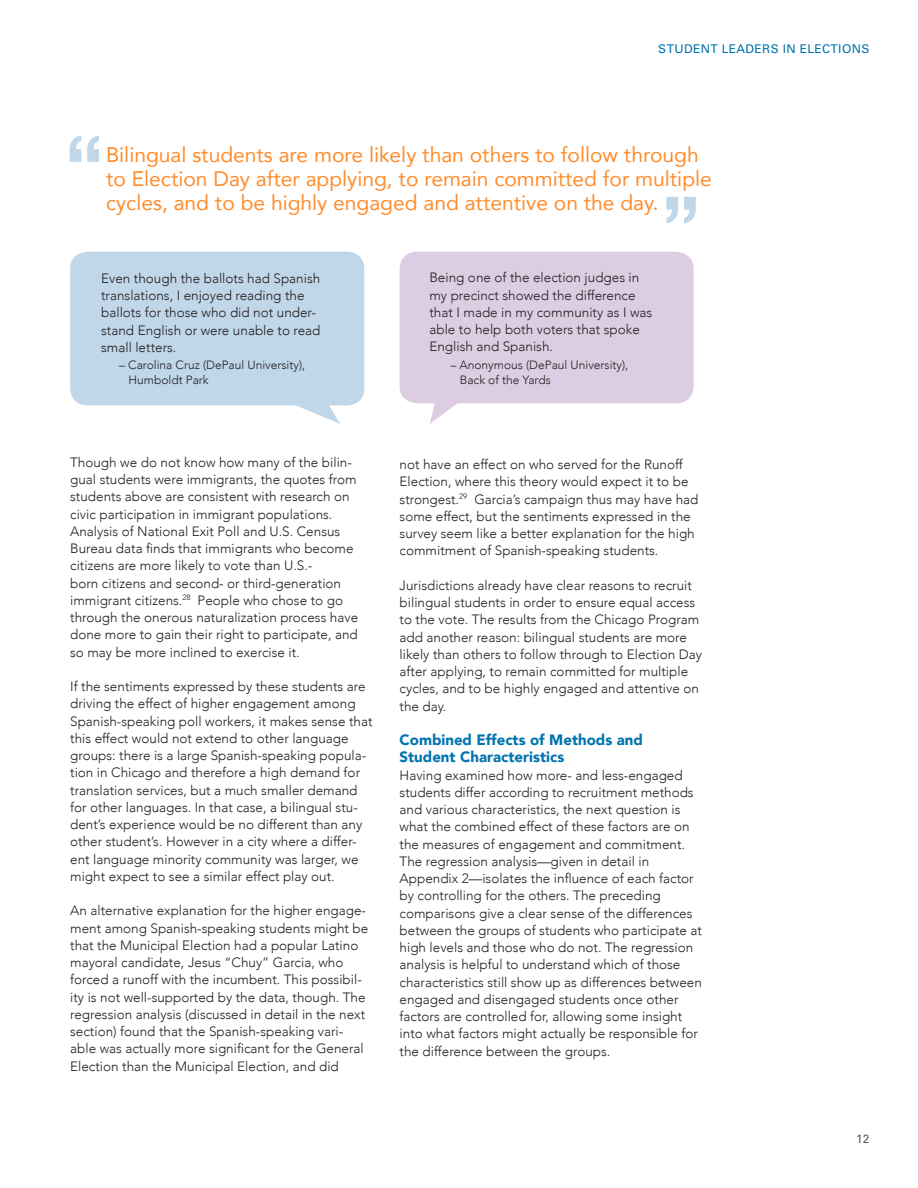
<style>
.page{position:relative;width:918px;height:1188px;background:#fff}
.page>*{position:absolute;margin:0;border:0;box-sizing:border-box;transform-origin:0 0}
.t1{font:700 82.5px "Helvetica Neue LT Std";color:#c0d7ea}
.t2{font:21px/24px "Avenir";color:#ff8c2b}
.t3{font:900 15px/17.2px "Avenir";color:#0073ae}
.body-bullet{font:300 13.5px/17.2px "Avenir";color:#231f20}
.body-bullet-2{font:300 12px/15px "Avenir";color:#231f20}
.t4{font:12px "Univers";letter-spacing:.03em;color:#0073ae}
.t5{font:12px "Univers";color:#57585a}
</style>
<div class="page">
<svg style="left:70px;top:252px;width:294px;height:172px;fill:#c0d7ea"></svg>
<svg style="left:400px;top:252px;width:294px;height:172px;fill:#ddcde3"></svg>
<p class="t4" style="left:658px;top:42px;width:213px">STUDENT LEADERS IN ELECTIONS</p>
<p class="t1" style="left:65px;top:114px;width:40px">“</p>
<p class="t2" style="left:106px;top:142px;width:607px">Bilingual students are more likely than others to follow through to Election Day after applying, to remain committed for multiple</p>
<p class="t2" style="left:106px;top:190px;width:554px">cycles, and to be highly engaged and attentive on the day.</p>
<p class="t1" style="left:662px;top:175px;width:40px">”</p>
<p class="body-bullet" style="left:101px;top:270px;width:221px">Even though the ballots had Spanish translations, I enjoyed reading the ballots for those who did not under&shy;stand English or were unable to read small letters.</p>
<p class="body-bullet-2" style="left:129px;top:358px;width:178px;text-indent:-9px">– Carolina Cruz (DePaul University),<br>Humboldt Park</p>
<p class="body-bullet" style="left:429px;top:269px;width:224px">Being one of the election judges in my precinct showed the difference that I made in my community as I was able to help both voters that spoke<br>English and Spanish.</p>
<p class="body-bullet-2" style="left:460px;top:357px;width:170px;text-indent:-9px">– Anonymous (DePaul University),<br>Back of the Yards</p>
<p class="body-bullet" style="left:70px;top:454px;width:290px">Though we do not know how many of the bilin&shy;gual students were immigrants, the quotes from students above are consistent with research on civic participation in immigrant populations.<br>Analysis of National Exit Poll and U.S. Census Bureau data finds that immigrants who become citizens are more likely to vote than U.S.-<br>born citizens and second- or third-generation immigrant citizens.<sup>28</sup> People who chose to go through the onerous naturalization process have done more to gain their right to participate, and so may be more inclined to exercise it.</p>
<p class="body-bullet" style="left:70px;top:678px;width:304px">If the sentiments expressed by these students are driving the effect of higher engagement among Spanish-speaking poll workers, it makes sense that this effect would not extend to other language groups: there is a large Spanish-speaking popula&shy;tion in Chicago and therefore a high demand for translation services, but a much smaller demand for other languages. In that case, a bilingual stu&shy;dent’s experience would be no different than any other student’s. However in a city where a differ&shy;ent language minority community was larger, we might expect to see a similar effect play out.</p>
<p class="body-bullet" style="left:70px;top:902px;width:300px">An alternative explanation for the higher engage&shy;ment among Spanish-speaking students might be that the Municipal Election had a popular Latino mayoral candidate, Jesus “Chuy” Garcia, who forced a runoff with the incumbent. This possibil&shy;ity is not well-supported by the data, though. The regression analysis (discussed in detail in the next section) found that the Spanish-speaking vari&shy;able was actually more significant for the General Election than the Municipal Election, and did</p>
<p class="body-bullet" style="left:400px;top:456px;width:300px">not have an effect on who served for the Runoff Election, where this theory would expect it to be strongest.<sup>29</sup> Garcia’s campaign thus may have had some effect, but the sentiments expressed in the survey seem like a better explanation for the high commitment of Spanish-speaking students.</p>
<p class="body-bullet" style="left:400px;top:577px;width:304px">Jurisdictions already have clear reasons to recruit bilingual students in order to ensure equal access to the vote. The results from the Chicago Program add another reason: bilingual students are more likely than others to follow through to Election Day after applying, to remain committed for multiple cycles, and to be highly engaged and attentive on the day.</p>
<p class="t3" style="left:400px;top:731px;width:245px">Combined Effects of Methods and<br>Student Characteristics</p>
<p class="body-bullet" style="left:400px;top:766px;width:304px">Having examined how more- and less-engaged students differ according to recruitment methods and various characteristics, the next question is what the combined effect of these factors are on the measures of engagement and commitment.<br>The regression analysis—given in detail in Appendix 2—isolates the influence of each factor by controlling for the others. The preceding comparisons give a clear sense of the differences between the groups of students who participate at high levels and those who do not. The regression analysis is helpful to understand which of those characteristics still show up as differences between engaged and disengaged students once other factors are controlled for, allowing some insight into what factors might actually be responsible for the difference between the groups.</p>
<p class="t5" style="left:856px;top:1131px;width:15px">12</p>
</div>
